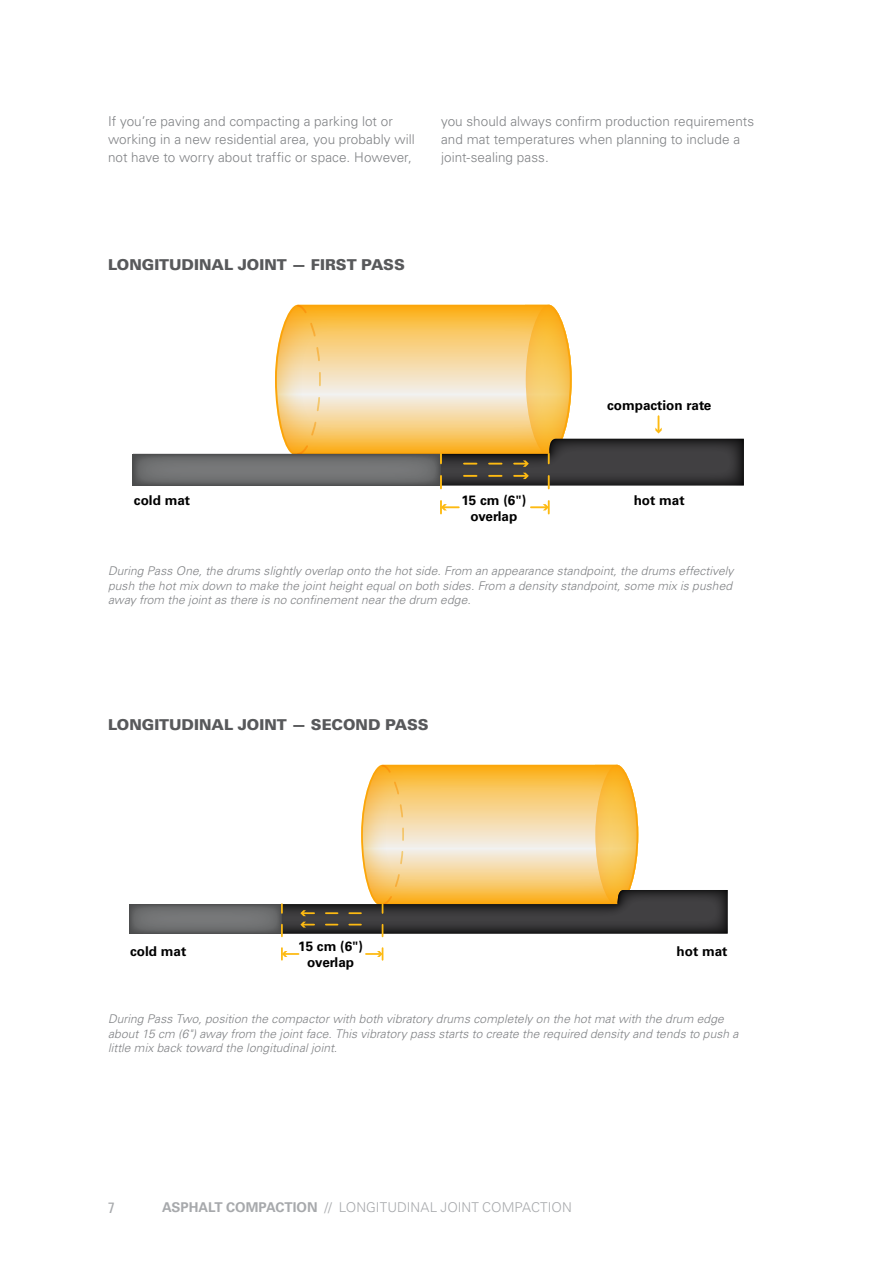
<style>
.page{position:relative;width:893px;height:1263px;background:#fff}
.page>*{position:absolute;margin:0;border:0;box-sizing:border-box;transform-origin:0 0}
.t1{font:900 15px "Univers LT Std";letter-spacing:-.005em;color:#58595b}
.t2{font:condensed 15px "Univers LT Std";color:#a7a9ac}
.t3{font:300 13.5px/18px "Univers LT Std";letter-spacing:.005em;color:#808285}
.t4{font:700 13.5px/16.2px "Univers LT Std";color:#000;text-align:center}
.t5{font:300 13.5px "Univers LT Std";color:#a7a9ac}
.t6{font:italic 300 12px/14.4px "Univers LT Std";letter-spacing:.005em;color:#808285;text-align:justify}
.s1{font-weight:700}
</style>
<div class="page">
<svg style="left:133px;top:305px;width:611px;height:209px"></svg>
<svg style="left:129px;top:904px;width:99px;height:30px;background:#696a6b"></svg>
<svg style="left:228px;top:764px;width:500px;height:196px"></svg>
<p class="t3" style="left:108px;top:112px;width:308px">If you’re paving and compacting a parking lot or working in a new residential area, you probably will not have to worry about traffic or space. However,</p>
<p class="t3" style="left:441px;top:112px;width:315px">you should always confirm production requirements and mat temperatures when planning to include a joint-sealing pass.</p>
<p class="t1" style="left:108px;top:255px;width:298px">LONGITUDINAL JOINT — FIRST PASS</p>
<p class="t4" style="left:134px;top:492px;width:58px">cold mat</p>
<p class="t4" style="left:461px;top:492px;width:66px">15 cm (6") overlap</p>
<p class="t4" style="left:607px;top:397px;width:106px">compaction rate</p>
<p class="t4" style="left:634px;top:492px;width:53px">hot mat</p>
<p class="t6" style="left:108px;top:564px;width:627px">During Pass One, the drums slightly overlap onto the hot side. From an appearance standpoint, the drums effectively push the hot mix down to make the joint height equal on both sides. From a density standpoint, some mix is pushed away from the joint as there is no confinement near the drum edge.</p>
<p class="t1" style="left:108px;top:715px;width:322px">LONGITUDINAL JOINT — SECOND PASS</p>
<p class="t4" style="left:130px;top:943px;width:58px">cold mat</p>
<p class="t4" style="left:298px;top:938px;width:66px">15 cm (6") overlap</p>
<p class="t4" style="left:676px;top:943px;width:53px">hot mat</p>
<p class="t6" style="left:108px;top:1012px;width:632px;text-align:left">During Pass Two, position the compactor with both vibratory drums completely on the hot mat with the drum edge about 15 cm (6") away from the joint face. This vibratory pass starts to create the required density and tends to push a little mix back toward the longitudinal joint.</p>
<p class="t2" style="left:108px;top:1198px;width:8px">7</p>
<p class="t5" style="left:162px;top:1199px;width:411px"><span class="s1">ASPHALT COMPACTION</span> // LONGITUDINAL JOINT COMPACTION</p>
</div>
